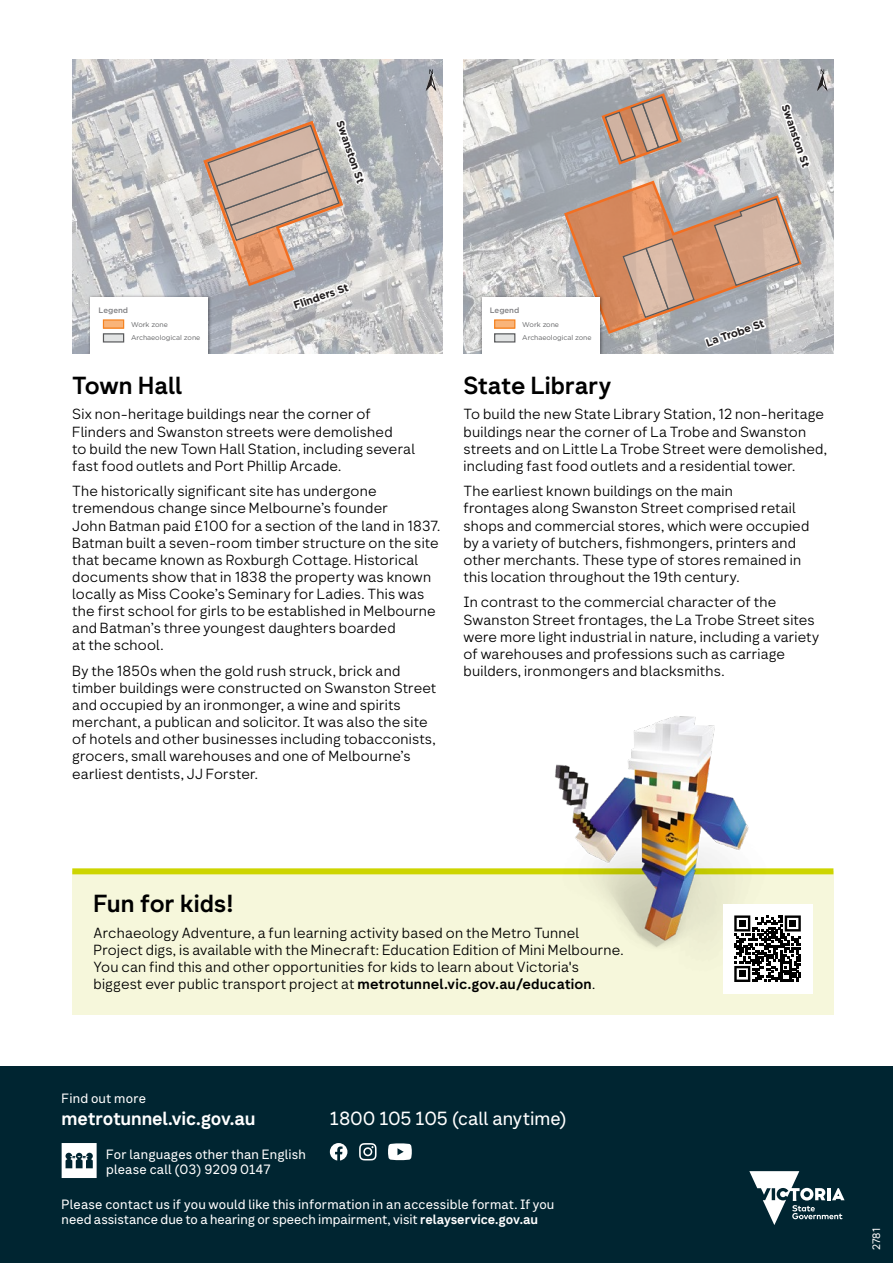
<style>
.page{position:relative;width:893px;height:1263px;background:#fff}
.page>*{position:absolute;margin:0;border:0;box-sizing:border-box;transform-origin:0 0}
.t1{font:700 24px "Network Geo";letter-spacing:-.005em;color:#000}
.t2{font:18.45px "Network Sans";color:#fff}
.t3{font:700 18.45px "Network Sans";letter-spacing:-.015em;color:#fff}
.t4{font:300 14.25px/17.1px "Network Geo";letter-spacing:.01em;color:#000}
.t5{font:13.05px/15.5px "Network Sans";letter-spacing:.01em;color:#fff}
.t6{font:700 10.65px "Gotham";color:#231f20}
.t7{font:10.5px "Network Geo";color:#fff}
.t8{font:500 7.8px "Gotham";color:#808083}
.t9{font:6.9px/13px "Gotham";letter-spacing:-.01em;color:#636466}
.s1{font-weight:700}
</style>
<div class="page">
<div style="left:0;top:1066px;width:893px;height:197px;background:#002531"></div>
<svg style="left:388px;top:1143px;width:24px;height:17px"></svg>
<svg style="left:359px;top:1143px;width:18px;height:17px"></svg>
<svg style="left:330px;top:1143px;width:17px;height:17px"></svg>
<svg style="left:62px;top:1143px;width:35px;height:35px"></svg>
<svg style="left:749px;top:1171px;width:95px;height:54px"></svg>
<svg style="left:72px;top:60px;width:370px;height:293px;background:#c0c2c5"></svg>
<svg style="left:426px;top:69px;width:10px;height:21px"></svg>
<svg style="left:203px;top:117px;width:165px;height:201px;background:#c5b4ad"></svg>
<img style="left:87px;top:293px;width:128px;height:60px">
<div style="left:91px;top:297px;width:117px;height:56px;background:#fff"></div>
<div style="left:103px;top:334px;width:21px;height:8px;background:#e2e4e4"></div>
<div style="left:103px;top:333px;width:21px;height:9px;border:1px solid #58595b"></div>
<div style="left:103px;top:320px;width:21px;height:8px;background:#f9b479"></div>
<div style="left:103px;top:319px;width:21px;height:10px;border:1px solid #f58220"></div>
<svg style="left:463px;top:60px;width:370px;height:293px;background:#c1c3c5"></svg>
<svg style="left:818px;top:69px;width:9px;height:21px"></svg>
<svg style="left:602px;top:93px;width:80px;height:72px;background:#bb9f90"></svg>
<svg style="left:776px;top:101px;width:37px;height:70px"></svg>
<svg style="left:564px;top:181px;width:238px;height:172px;background:#c6a797"></svg>
<img style="left:478px;top:293px;width:128px;height:60px">
<div style="left:482px;top:297px;width:117px;height:56px;background:#fff"></div>
<div style="left:495px;top:334px;width:20px;height:8px;background:#e2e4e4"></div>
<div style="left:494px;top:333px;width:21px;height:9px;border:1px solid #58595b"></div>
<div style="left:495px;top:320px;width:20px;height:8px;background:#f9b479"></div>
<div style="left:494px;top:319px;width:21px;height:10px;border:1px solid #f58220"></div>
<div style="left:72px;top:871px;width:761px;height:143px;background:#f6f7db"></div>
<div style="left:72px;top:868px;width:761px;height:6px;background:#cdd500"></div>
<img style="left:479px;top:716px;width:332px;height:232px">
<div style="left:723px;top:904px;width:89px;height:89px;background:#fff"></div>
<svg style="left:734px;top:915px;width:67px;height:67px"></svg>
<div style="left:739px;top:920px;width:7px;height:7px;background:#000"></div>
<div style="left:789px;top:920px;width:7px;height:7px;background:#000"></div>
<div style="left:739px;top:970px;width:7px;height:7px;background:#000"></div>
<p class="t6" style="left:347px;top:119px;width:67px;rotate:71deg">Swanston St</p>
<p class="t6" style="left:792px;top:102px;width:67px;rotate:71deg">Swanston St</p>
<p class="t8" style="left:99px;top:305px;width:31px">Legend</p>
<p class="t6" style="left:292px;top:299px;width:59px;rotate:-19deg">Flinders St</p>
<p class="t8" style="left:490px;top:305px;width:31px">Legend</p>
<p class="t9" style="left:131px;top:318px;width:71px">Work zone<br>Archaeological zone</p>
<p class="t9" style="left:522px;top:318px;width:71px">Work zone<br>Archaeological zone</p>
<p class="t6" style="left:704px;top:336px;width:62px;rotate:-19deg">La Trobe St</p>
<h1 class="t1" style="left:72px;top:369px;width:112px">Town Hall</h1>
<p class="t4" style="left:72px;top:406px;width:344px">Six non-heritage buildings near the corner of Flinders and Swanston streets were demolished<br>to build the new Town Hall Station, including several fast food outlets and Port Phillip Arcade.</p>
<p class="t4" style="left:72px;top:483px;width:370px">The historically significant site has undergone tremendous change since Melbourne’s founder<br>John Batman paid £100 for a section of the land in 1837.<br>Batman built a seven-room timber structure on the site that became known as Roxburgh Cottage. Historical documents show that in 1838 the property was known locally as Miss Cooke’s Seminary for Ladies. This was the first school for girls to be established in Melbourne and Batman’s three youngest daughters boarded<br>at the school.</p>
<p class="t4" style="left:72px;top:663px;width:366px">By the 1850s when the gold rush struck, brick and timber buildings were constructed on Swanston Street and occupied by an ironmonger, a wine and spirits merchant, a publican and solicitor. It was also the site of hotels and other businesses including tobacconists, grocers, small warehouses and one of Melbourne’s earliest dentists, JJ Forster.</p>
<h1 class="t1" style="left:463px;top:369px;width:149px">State Library</h1>
<p class="t4" style="left:463px;top:406px;width:365px">To build the new State Library Station, 12 non-heritage buildings near the corner of La Trobe and Swanston streets and on Little La Trobe Street were demolished, including fast food outlets and a residential tower.</p>
<p class="t4" style="left:463px;top:483px;width:347px">The earliest known buildings on the main<br>frontages along Swanston Street comprised retail shops and commercial stores, which were occupied by a variety of butchers, fishmongers, printers and other merchants. These type of stores remained in this location throughout the 19th century.</p>
<p class="t4" style="left:463px;top:594px;width:357px">In contrast to the commercial character of the Swanston Street frontages, the La Trobe Street sites were more light industrial in nature, including a variety of warehouses and professions such as carriage builders, ironmongers and blacksmiths.</p>
<h1 class="t1" style="left:94px;top:887px;width:142px">Fun for kids!</h1>
<p class="t4" style="left:94px;top:924px;width:531px">Archaeology Adventure, a fun learning activity based on the Metro Tunnel Project digs, is available with the Minecraft: Education Edition of Mini Melbourne.<br>You can find this and other opportunities for kids to learn about Victoria's biggest ever public transport project at <span class="s1">metrotunnel.vic.gov.au/education</span>.</p>
<p class="t5" style="left:62px;top:1091px;width:86px">Find out more</p>
<p class="t3" style="left:62px;top:1107px;width:195px">metrotunnel.vic.gov.au</p>
<p class="t5" style="left:106px;top:1146px;width:201px">For languages other than English please call (03) 9209 0147</p>
<p class="t5" style="left:62px;top:1196px;width:494px">Please contact us if you would like this information in an accessible format. If you need assistance due to a hearing or speech impairment, visit <span class="s1">relayservice.gov.au</span></p>
<p class="t2" style="left:330px;top:1107px;width:239px">1800 105 105 (call anytime)</p>
<p class="t7" style="left:869px;top:1250px;width:24px;rotate:-90deg">2781</p>
</div>
